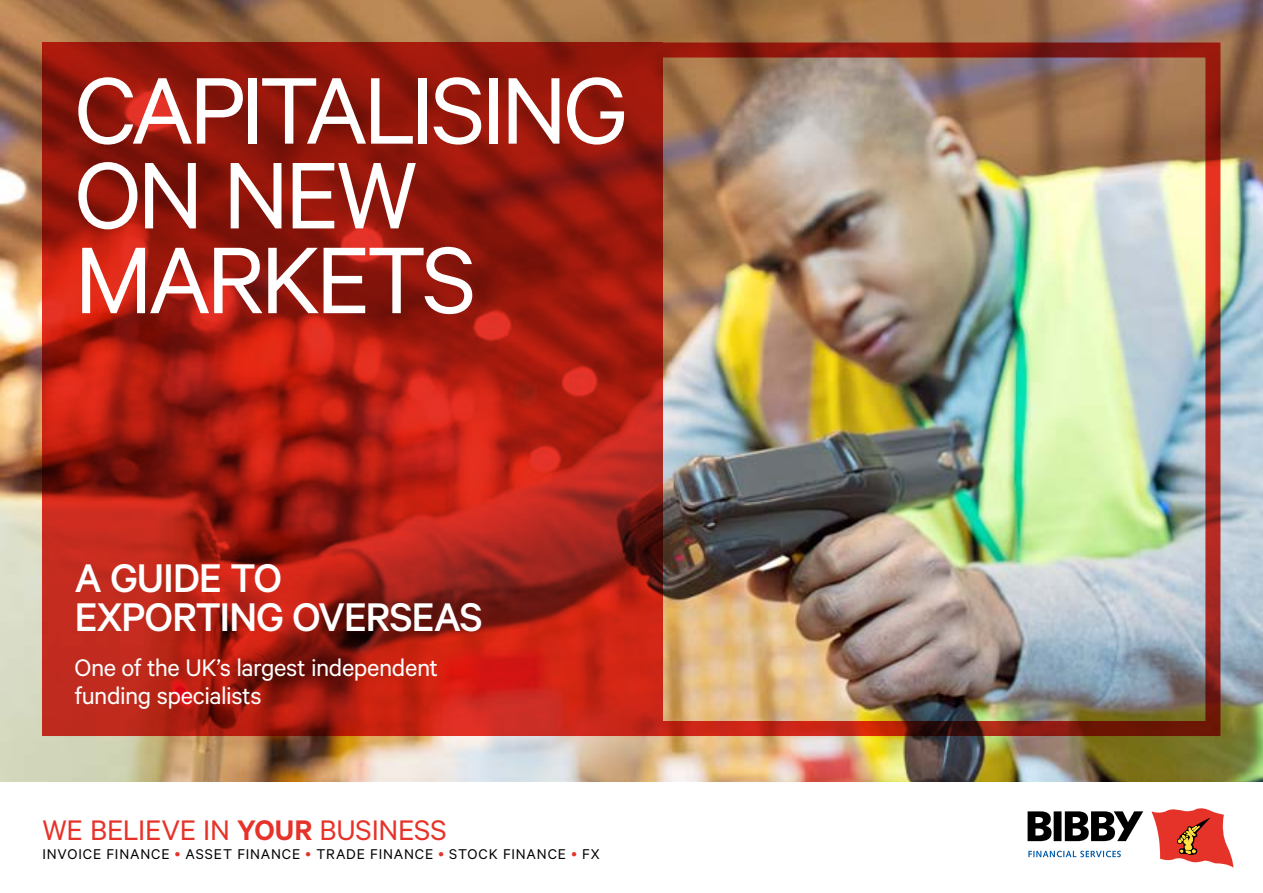
<style>
.page{position:relative;width:1263px;height:893px;background:#fff}
.page>*{position:absolute;margin:0;border:0;box-sizing:border-box;transform-origin:0 0}
.t1{font:106.5px/84.8px "Calibre";letter-spacing:-.045em;color:#fff}
.t2{font:500 45px/39px "Calibre";letter-spacing:-.03em;color:#fff}
.t3{font:31.8px "Calibre";letter-spacing:-.01em;color:#e63329}
.t4{font:27px/28.5px "Calibre";letter-spacing:-.015em;color:#fff}
.t5{font:15.9px "Calibre";letter-spacing:.055em;color:#000}
.s1{font-weight:600}
.s2{color:#e63329}
</style>
<div class="page">
<img style="left:0;top:0;width:1263px;height:782px">
<div style="left:43px;top:43px;width:1177px;height:693px;border:15px solid #e63329"></div>
<svg style="left:43px;top:43px;width:620px;height:693px;background:#a41c10"></svg>
<svg style="left:1027px;top:811px;width:24px;height:30px"></svg>
<div style="left:1054px;top:811px;width:7px;height:30px;background:#000"></div>
<svg style="left:1065px;top:811px;width:78px;height:30px"></svg>
<svg style="left:1151px;top:808px;width:82px;height:60px"></svg>
<svg style="left:1028px;top:851px;width:93px;height:6px"></svg>
<h1 class="t1" style="left:74px;top:64px;width:555px">CAPITALISING<br>ON NEW<br>MARKETS</h1>
<h2 class="t2" style="left:74px;top:557px;width:410px">A GUIDE TO<br>EXPORTING OVERSEAS</h2>
<h3 class="t4" style="left:74px;top:652px;width:365px">One of the UK’s largest independent funding specialists</h3>
<h3 class="t3" style="left:43px;top:811px;width:406px">WE BELIEVE IN <span class="s1">YOUR</span> BUSINESS</h3>
<p class="t5" style="left:43px;top:845px;width:559px">INVOICE FINANCE <span class="s2">•</span> ASSET FINANCE <span class="s2">•</span> TRADE FINANCE <span class="s2">•</span> STOCK FINANCE <span class="s2">•</span> FX</p>
</div>
